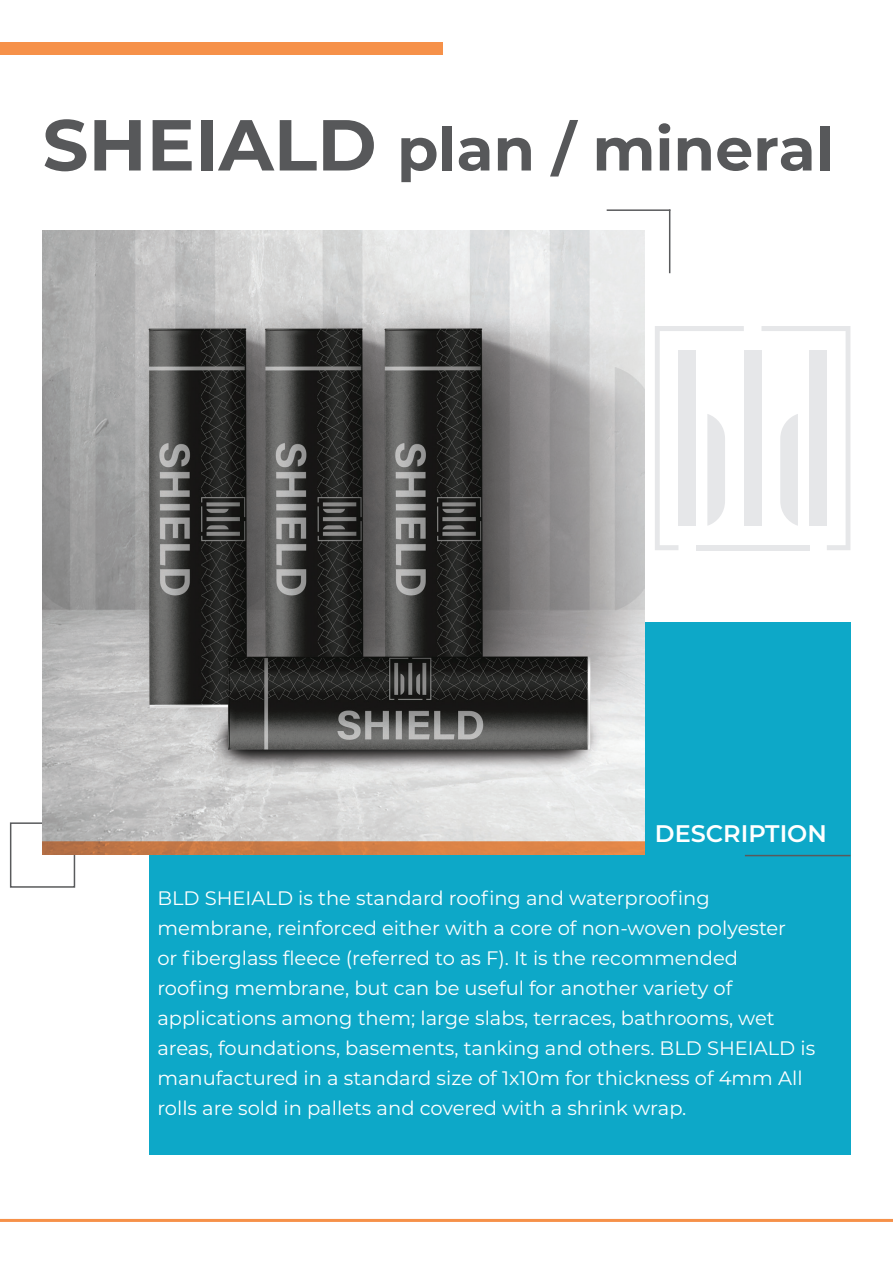
<style>
.page{position:relative;width:893px;height:1263px;background:#fff}
.page>*{position:absolute;margin:0;border:0;box-sizing:border-box;transform-origin:0 0}
.t1{font:700 60px "Montserrat";color:#57585a}
.t2{font:600 24px "Montserrat";color:#fff}
.t3{font:19.5px/30px "Montserrat";color:#fff}
.s1{font-size:72px}
</style>
<div class="page">
<hr style="left:0;top:1219px;width:893px;height:3px;background:#f69149">
<div style="left:149px;top:622px;width:701px;height:532px;background:#0da8c8"></div>
<div style="left:0;top:43px;width:442px;height:12px;background:#f69149"></div>
<div style="left:10px;top:822px;width:65px;height:66px;border:2px solid #595a5c"></div>
<img style="left:43px;top:230px;width:601px;height:625px">
<hr style="left:607px;top:209px;width:63px;height:2px;background:#595a5c">
<hr style="left:669px;top:209px;width:1px;height:64px;background:#595a5c">
<hr style="left:745px;top:855px;width:105px;height:1px;background:#595a5c">
<div style="left:744px;top:350px;width:17px;height:176px;background:#e6e7e9"></div>
<svg style="left:655px;top:326px;width:89px;height:224px"></svg>
<svg style="left:761px;top:326px;width:89px;height:224px"></svg>
<div style="left:696px;top:545px;width:113px;height:5px;background:#e6e7e9"></div>
<p class="t1" style="left:43px;top:106px;width:793px"><span class="s1">SHEIALD</span> plan / mineral</p>
<p class="t2" style="left:655px;top:816px;width:174px">DESCRIPTION</p>
<p class="t3" style="left:157px;top:883px;width:659px">BLD SHEIALD is the standard roofing and waterproofing membrane, reinforced either with a core of non-woven polyester<br>or fiberglass fleece (referred to as F). It is the recommended<br>roofing membrane, but can be useful for another variety of applications among them; large slabs, terraces, bathrooms, wet areas, foundations, basements, tanking and others. BLD SHEIALD is manufactured in a standard size of 1x10m for thickness of 4mm All rolls are sold in pallets and covered with a shrink wrap.</p>
</div>
